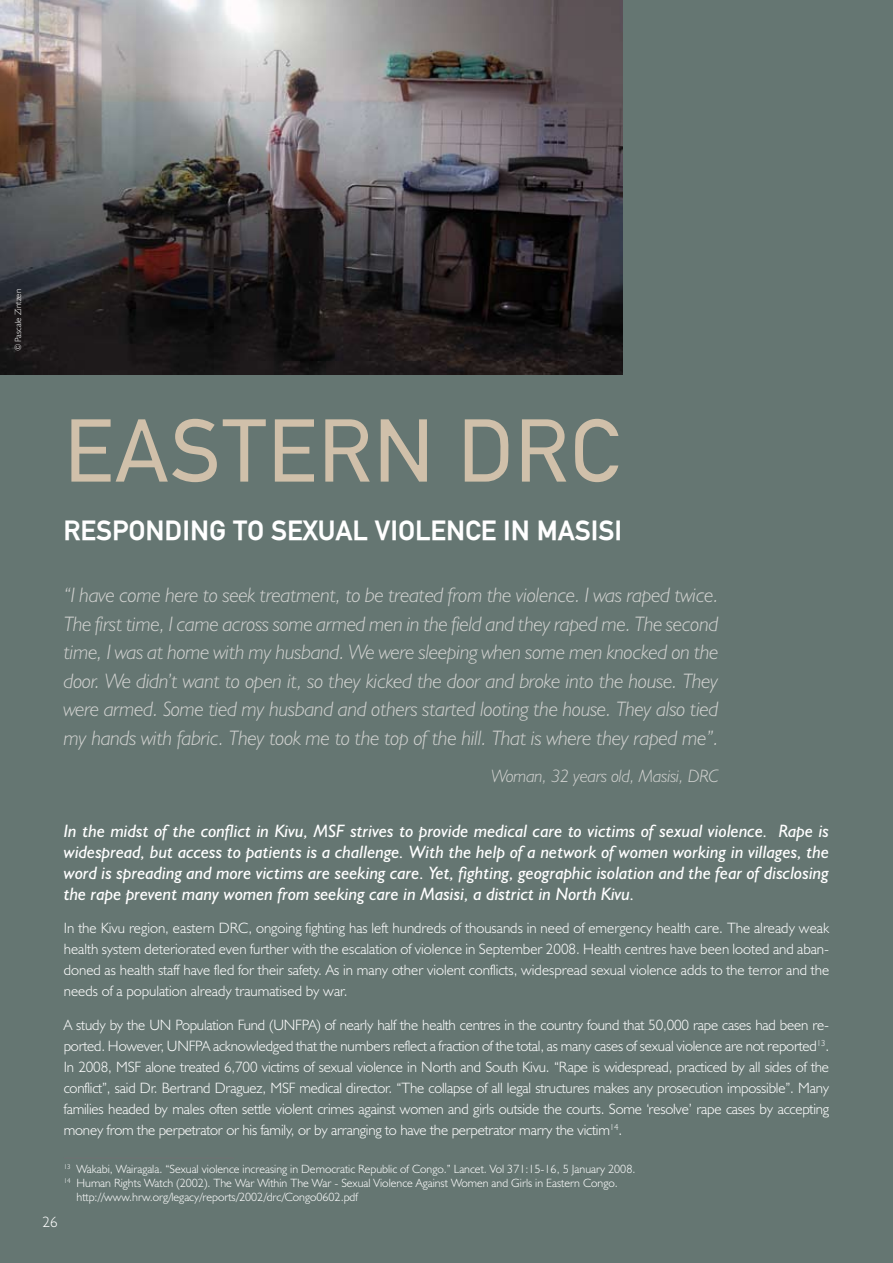
<style>
.page{position:relative;width:893px;height:1263px;background:#657672}
.page>*{position:absolute;margin:0;border:0;box-sizing:border-box;transform-origin:0 0}
.t1{font:300 90px "DIN Mittelschrift";letter-spacing:.02em;color:#d0c0aa}
.t2{font:700 27px "DIN Mittelschrift";color:#fff}
.t3{font:italic 300 21px/28.5px "Humanist 521 BT";letter-spacing:-.01em;color:#d0d1cf;text-align:justify}
.t4{font:italic 18px/21px "Humanist 521 BT";color:#fff;text-align:justify}
.t5{font:italic 300 18px "Humanist 521 BT";letter-spacing:-.01em;color:#d0d1cf}
.t6{font:300 15px/21px "Humanist 521 BT";color:#fff;text-align:justify}
.t7{font:300 12px "Humanist 521 BT";color:#fff}
.t8{font:300 9px "Humanist 521 BT";color:#fff}
</style>
<div class="page">
<hr style="left:64px;top:1158px;width:170px;height:1px;background:#707173">
<img style="left:0;top:0;width:622px;height:375px">
<p class="t8" style="left:13px;top:351px;width:64px;rotate:-90deg">© Pascale Zintzen</p>
<h1 class="t1" style="left:64px;top:399px;width:446px">EASTERN DRC</h1>
<h2 class="t2" style="left:64px;top:514px;width:508px">RESPONDI NG TO SEXUAL VIOLENCE IN MASISI</h2>
<p class="t3" style="left:64px;top:581px;width:656px">“I have come here to seek treatment, to be treated from the violence. I was raped twice.<br>The first time, I came across some armed men in the field and they raped me. The second time, I was at home with my husband. We were sleeping when some men knocked on the door. We didn’t want to open it, so they kicked the door and broke into the house. They were armed. Some tied my husband and others started looting the house. They also tied my hands with fabric. They took me to the top of the hill. That is where they raped me”.</p>
<p class="t5" style="left:491px;top:765px;width:229px">Woman, 32 years old, Masisi, DRC</p>
<p class="t4" style="left:64px;top:820px;width:767px">In the midst of the conflict in Kivu, MSF strives to provide medical care to victims of sexual violence. Rape is widespread, but access to patients is a challenge. With the help of a network of women working in villages, the word is spreading and more victims are seeking care. Yet, fighting, geographic isolation and the fear of disclosing the rape prevent many women from seeking care in Masisi, a district in North Kivu.</p>
<p class="t6" style="left:64px;top:917px;width:767px">I n the Kivu region, eastern DRC, ongoing fighting has left hundreds of thousands in need of emergency health care. The already weak health system deteriorated even further with the escalation of violence in September 2008. H ealth centres have been looted and aban&shy;doned as health staff have fled for their safety. As in many other violent conflicts, widespread sexual violence adds to the terror and the needs of a population already traumatised by war.</p>
<p class="t6" style="left:64px;top:1014px;width:767px">A study by the UN Population Fund (UNFPA) of nearly half the health centres in the country found that 50,000 rape cases had been re&shy;ported. H owever, UNFPA acknowledged that the numbers reflect a fraction of the total, as many cases of sexual violence are not reported<sup>13</sup>.<br>I n 2008, MSF alone treated 6,700 victims of sexual violence in North and South Kivu. “Rape is widespread, practiced by all sides of the conflict”, said Dr. Bertrand Draguez, MSF medical director. “The collapse of all legal structures makes any prosecution impossible”. Many families headed by males often settle violent crimes against women and girls outside the courts. Some ‘resolve’ rape cases by accepting money from the perpetrator or his family, or by arranging to have the perpetrator marry the victim<sup>14</sup>.</p>
<p class="t7" style="left:64px;top:1161px;width:573px"><sup>13</sup> Wakabi, Wairagala. “Sexual violence increasing in Democratic Republic of Congo.” Lancet. Vol 371:15-16, 5 January 2008.</p>
<p class="t7" style="left:64px;top:1175px;width:555px"><sup>14</sup> H uman Rights Watch (2002). The War Within The War - Sexual Violence Against Women and Girls in Eastern Congo.</p>
<p class="t7" style="left:77px;top:1190px;width:283px">http://www.hrw.org/legacy/reports/2002/drc/Congo0602.pdf</p>
<p class="t6" style="left:43px;top:1211px;width:17px">26</p>
</div>
